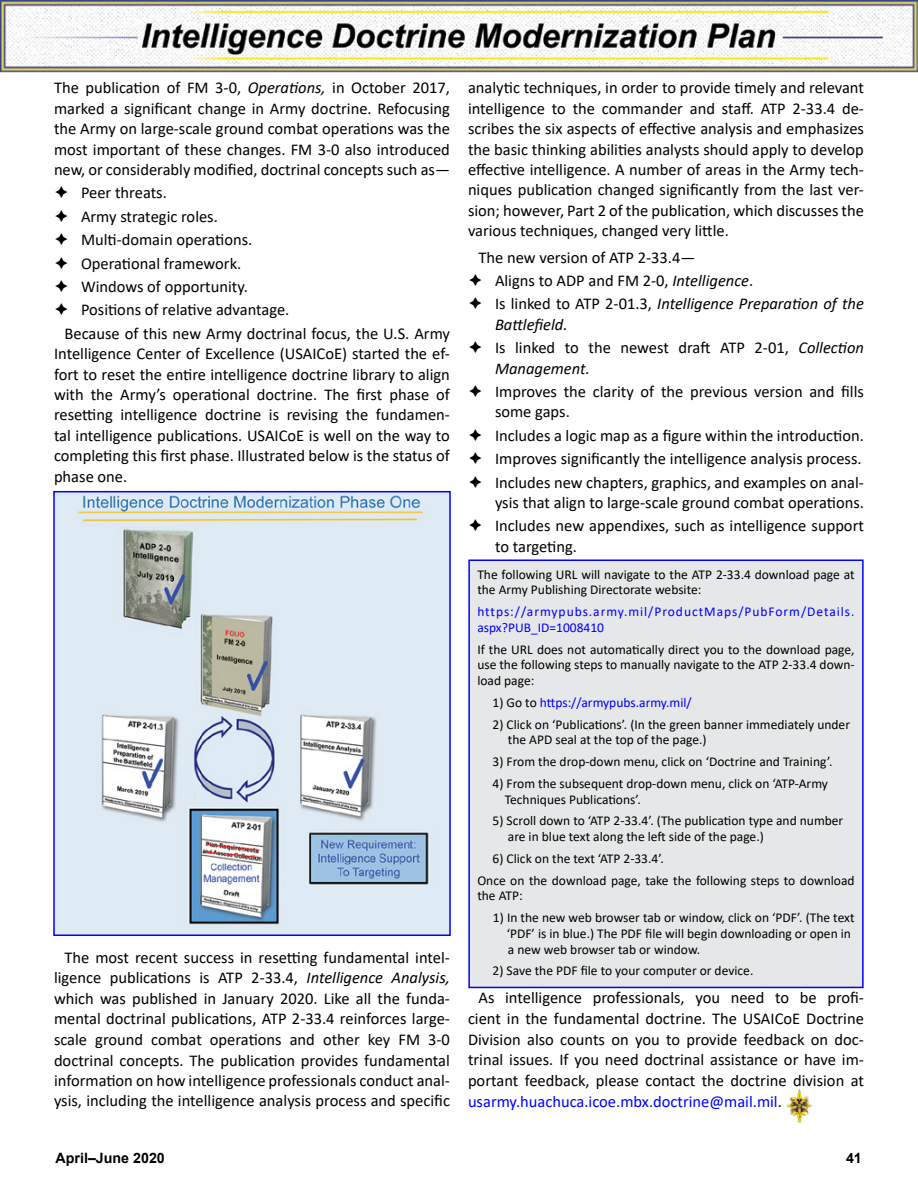
<style>
.page{position:relative;width:918px;height:1188px;background:#fff}
.page>*{position:absolute;margin:0;border:0;box-sizing:border-box;transform-origin:0 0}
.Body_Text{font:16.5px/20.4px "Calibri";color:#000;text-align:justify}
.t1{font:italic 16.5px/20.4px "Calibri";color:#000}
.t2{font:700 14.25px "Arial";color:#000}
.Vignette_paragraph{font:13.5px/15.8px "Calibri";color:#000}
.Vignette_paragraph-2{font:13.5px/15.8px "Calibri";letter-spacing:.06em;color:#00f}
.Vignette_paragraph-3{font:13.5px "Calibri";color:#00f}
.s1{font-style:italic}
.s2{font-style:normal}
.s3{color:#000}
.s4{color:#00f}
</style>
<div class="page">
<div style="left:469px;top:560px;width:394px;height:427px;background:#e6e7e8"></div>
<div style="left:468px;top:560px;width:396px;height:428px;border:2px solid #00f"></div>
<img style="left:56px;top:494px;width:392px;height:439px">
<div style="left:53px;top:491px;width:398px;height:445px;border:2px solid #00f"></div>
<img style="left:0;top:0;width:918px;height:72px">
<img style="left:787px;top:1090px;width:25px;height:33px">
<p class="Body_Text" style="left:54px;top:77px;width:398px">The publication of FM 3-0, <span class="s1">Operations,</span> in October 2017, marked a significant change in Army doctrine. Refocusing the Army on large-scale ground combat operations was the most important of these changes. FM 3-0 also introduced new, or considerably modified, doctrinal concepts such as—</p>
<p class="Body_Text" style="left:81px;top:182px;width:87px">Peer threats.</p>
<p class="Body_Text" style="left:81px;top:206px;width:138px">Army strategic roles.</p>
<p class="Body_Text" style="left:81px;top:229px;width:173px">Multi-domain operations.</p>
<p class="Body_Text" style="left:81px;top:252px;width:162px">Operational framework.</p>
<p class="Body_Text" style="left:81px;top:276px;width:168px">Windows of opportunity.</p>
<p class="Body_Text" style="left:81px;top:299px;width:210px">Positions of relative advantage.</p>
<p class="Body_Text" style="left:54px;top:323px;width:398px;text-indent:10px">Because of this new Army doctrinal focus, the U.S. Army Intelligence Center of Excellence (USAICoE) started the ef&shy;fort to reset the entire intelligence doctrine library to align with the Army’s operational doctrine. The first phase of resetting intelligence doctrine is revising the fundamen&shy;tal intelligence publications. USAICoE is well on the way to completing this first phase. Illustrated below is the status of phase one.</p>
<p class="Body_Text" style="left:54px;top:947px;width:398px;text-indent:10px">The most recent success in resetting fundamental intel&shy;ligence publications is ATP 2-33.4, <span class="s1">Intelligence Analysis, </span>which was published in January 2020. Like all the funda&shy;mental doctrinal publications, ATP 2-33.4 reinforces large&shy;scale ground combat operations and other key FM 3-0 doctrinal concepts. The publication provides fundamental information on how intelligence professionals conduct anal&shy;ysis, including the intelligence analysis process and specific</p>
<p class="Body_Text" style="left:468px;top:77px;width:398px">analytic techniques, in order to provide timely and relevant intelligence to the commander and staff. ATP 2-33.4 de&shy;scribes the six aspects of effective analysis and emphasizes the basic thinking abilities analysts should apply to develop effective intelligence. A number of areas in the Army tech&shy;niques publication changed significantly from the last ver&shy;sion; however, Part 2 of the publication, which discusses the various techniques, changed very little.</p>
<p class="Body_Text" style="left:478px;top:246px;width:218px">The new version of ATP 2-33.4—</p>
<p class="Body_Text" style="left:495px;top:270px;width:260px">Aligns to ADP and FM 2-0, <span class="s1">Intelligence</span>.</p>
<p class="t1" style="left:495px;top:293px;width:371px"><span class="s2">Is linked to ATP 2-01.3,</span> Intelligence Preparation of the<br>Battlefield.</p>
<p class="Body_Text" style="left:495px;top:337px;width:370px">Is linked to the newest draft ATP 2-01, <span class="s1">Collection<br>Management.</span></p>
<p class="Body_Text" style="left:495px;top:381px;width:370px">Improves the clarity of the previous version and fills some gaps.</p>
<p class="Body_Text" style="left:495px;top:425px;width:370px">Includes a logic map as a figure within the introduction.</p>
<p class="Body_Text" style="left:495px;top:448px;width:368px">Improves significantly the intelligence analysis process.</p>
<p class="Body_Text" style="left:495px;top:471px;width:370px">Includes new chapters, graphics, and examples on anal&shy;ysis that align to large-scale ground combat operations.</p>
<p class="Body_Text" style="left:495px;top:515px;width:370px">Includes new appendixes, such as intelligence support to targeting.</p>
<p class="Vignette_paragraph" style="left:477px;top:566px;width:379px">The following URL will navigate to the ATP 2-33.4 download page at the Army Publishing Directorate website:</p>
<p class="Vignette_paragraph-2" style="left:477px;top:603px;width:379px">https://armypubs.army.mil/ProductMaps/PubForm/Details. aspx?PUB_ID=1008410</p>
<p class="Vignette_paragraph" style="left:477px;top:641px;width:379px;text-align:justify">If the URL does not automatically direct you to the download page, use the following steps to manually navigate to the ATP 2-33.4 down&shy;load page:</p>
<p class="Vignette_paragraph-3" style="left:493px;top:693px;width:201px"><span class="s3">1) Go to</span> https://armypubs.army.mil/</p>
<p class="Vignette_paragraph" style="left:508px;top:716px;width:344px;text-indent:-15px">2) Click on ‘Publications’. (In the green banner immediately under the APD seal at the top of the page.)</p>
<p class="Vignette_paragraph" style="left:493px;top:753px;width:341px">3) From the drop-down menu, click on ‘Doctrine and Training’.</p>
<p class="Vignette_paragraph" style="left:505px;top:775px;width:325px;text-indent:-12px">4) From the subsequent drop-down menu, click on ‘ATP-Army<br>Techniques Publications’.</p>
<p class="Vignette_paragraph" style="left:508px;top:813px;width:337px;text-indent:-15px">5) Scroll down to ‘ATP 2-33.4’. (The publication type and number are in blue text along the left side of the page.)</p>
<p class="Vignette_paragraph" style="left:493px;top:850px;width:173px">6) Click on the text ‘ATP 2-33.4’.</p>
<p class="Vignette_paragraph" style="left:477px;top:872px;width:379px">Once on the download page, take the following steps to download the ATP:</p>
<p class="Vignette_paragraph" style="left:507px;top:909px;width:349px;text-indent:-14px">1) In the new web browser tab or window, click on ‘PDF’. (The text ‘PDF’ is in blue.) The PDF file will begin downloading or open in a new web browser tab or window.</p>
<p class="Vignette_paragraph" style="left:493px;top:963px;width:262px">2) Save the PDF file to your computer or device.</p>
<p class="Body_Text" style="left:468px;top:987px;width:397px;text-indent:10px">As intelligence professionals, you need to be profi&shy;cient in the fundamental doctrine. The USAICoE Doctrine Division also counts on you to provide feedback on doc&shy;trinal issues. If you need doctrinal assistance or have im&shy;portant feedback, please contact the doctrine division at <span class="s4">usarmy.huachuca.icoe.mbx.doctrine@mail.mil</span>.</p>
<p class="t2" style="left:56px;top:1148px;width:111px">April–June 2020</p>
<p class="t2" style="left:846px;top:1148px;width:17px">41</p>
</div>
